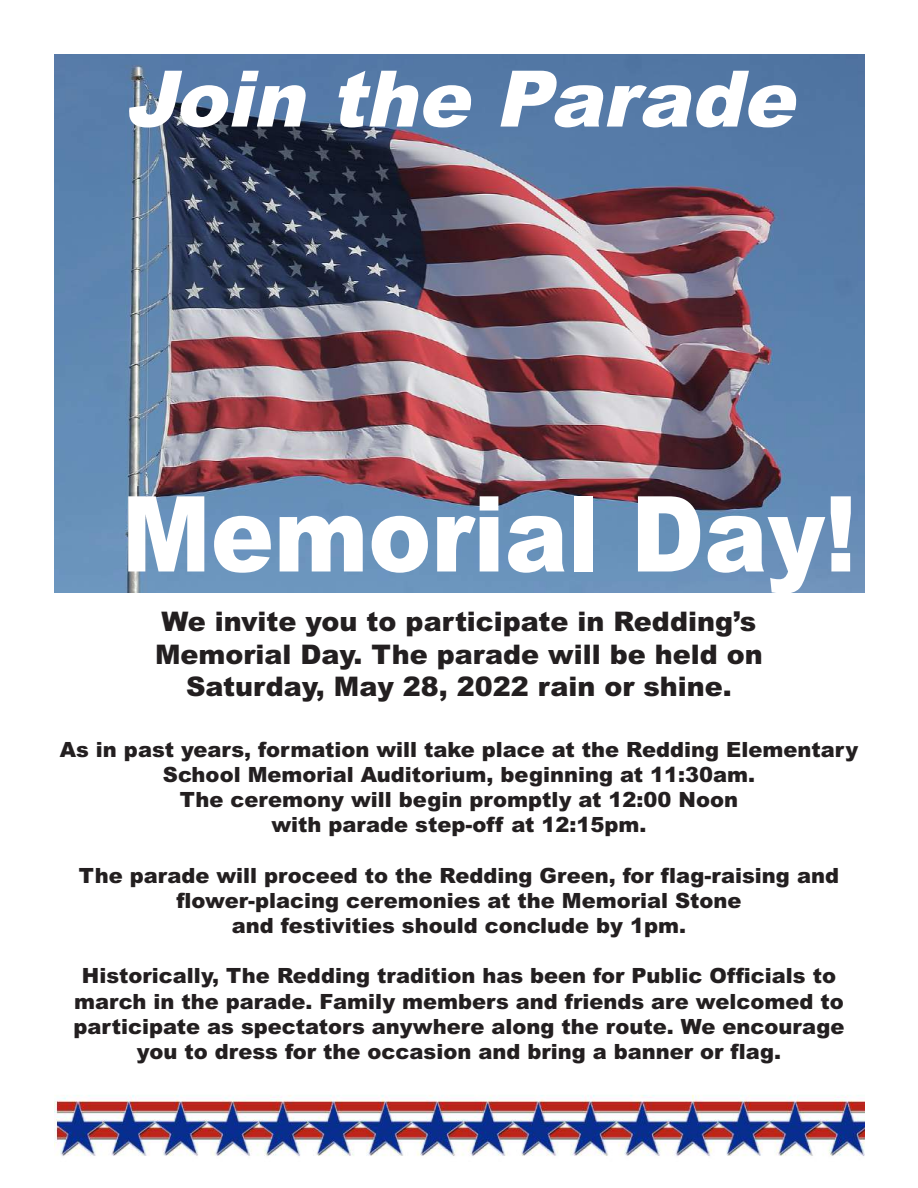
<style>
.page{position:relative;width:918px;height:1188px;background:#fff}
.page>*{position:absolute;margin:0;border:0;box-sizing:border-box;transform-origin:0 0}
.t1{font:900 105px "Arial";color:#fff;scale:.9 1}
.t2{font:italic 900 78px "Arial";color:#fff}
.t3{font:900 27px/32.4px "Arial";color:#231f20;text-align:center}
.t4{font:900 21px/25.2px "Arial";color:#231f20;text-align:center}
</style>
<div class="page">
<img style="left:54px;top:54px;width:810px;height:539px">
<img style="left:54px;top:1095px;width:810px;height:61px">
<h2 class="t2" style="left:124px;top:54px;width:694px">Join the Parade</h2>
<h1 class="t1" style="left:122px;top:474px;width:818px">Memorial Day!</h1>
<p class="t3" style="left:155px;top:606px;width:609px">We invite you to participate in Redding’s<br>Memorial Day. The parade will be held on<br>Saturday, May 28, 2022 rain or shine.</p>
<p class="t4" style="left:60px;top:737px;width:800px">As in past years, formation will take place at the Redding Elementary School Memorial Auditorium, beginning at 11:30am.<br>The ceremony will begin promptly at 12:00 Noon<br>with parade step-off at 12:15pm.</p>
<p class="t4" style="left:79px;top:863px;width:762px">The parade will proceed to the Redding Green, for flag-raising and flower-placing ceremonies at the Memorial Stone<br>and festivities should conclude by 1pm.</p>
<p class="t4" style="left:74px;top:964px;width:772px">Historically, The Redding tradition has been for Public Officials to march in the parade. Family members and friends are welcomed to participate as spectators anywhere along the route. We encourage you to dress for the occasion and bring a banner or flag.</p>
</div>
